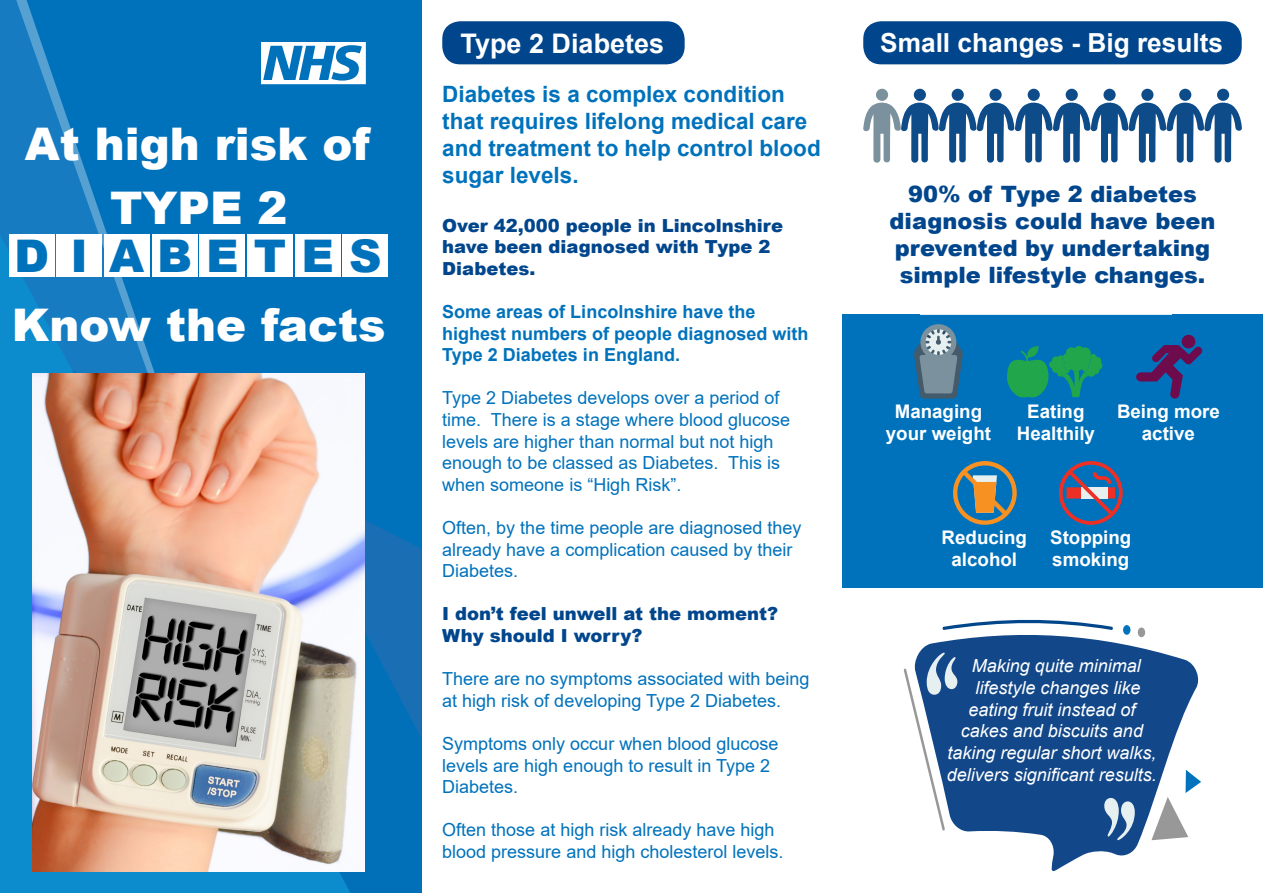
<style>
.page{position:relative;width:1263px;height:893px;background:#fff}
.page>*{position:absolute;margin:0;border:0;box-sizing:border-box;transform-origin:0 0}
.t1{font:900 45px "Arial";color:#fff}
.t2{font:900 45px "Arial";color:#0072bc}
.t3{font:700 27px "Arial";color:#fff}
.t4{font:700 26.25px "Arial";color:#fff}
.t5{font:700 22.5px/27px "Arial";color:#0072bc}
.t6{font:900 22.5px/27px "Arial";color:#01468c;text-align:center}
.t7{font:700 18.75px/22.5px "Arial";color:#fff;text-align:center}
.t8{font:18px/21.6px "Arial";color:#0072bc}
.t9{font:italic 18px "Arial";color:#fff}
.t10{font:900 18px/21.6px "Arial";color:#01468c}
.t11{font:700 18px/21.6px "Arial";color:#0072bc}
</style>
<div class="page">
<div style="left:842px;top:315px;width:77px;height:273px;background:#0072bc"></div>
<div style="left:863px;top:315px;width:400px;height:273px;background:#0072bc;border-radius:18px"></div>
<svg style="left:919px;top:629px;width:280px;height:242px;fill:#124889"></svg>
<svg style="left:942px;top:619px;width:171px;height:11px"></svg>
<svg style="left:1151px;top:770px;width:50px;height:70px"></svg>
<div style="left:1123px;top:625px;width:8px;height:10px;background:#0073bc;border-radius:50%"></div>
<div style="left:1137px;top:627px;width:8px;height:10px;background:#989898;border-radius:50%"></div>
<svg style="left:904px;top:653px;width:53px;height:178px"></svg>
<svg style="left:1104px;top:798px;width:31px;height:42px"></svg>
<div style="left:863px;top:21px;width:379px;height:43px;background:#01468c;border-radius:18px"></div>
<div style="left:914px;top:89px;width:12px;height:12px;background:#0d4b89;border-radius:50%"></div>
<div style="left:876px;top:89px;width:12px;height:12px;background:#7b919d;border-radius:50%"></div>
<svg style="left:1059px;top:461px;width:64px;height:64px"></svg>
<svg style="left:1136px;top:345px;width:66px;height:54px"></svg>
<div style="left:1182px;top:335px;width:13px;height:13px;background:#6e0b4c;border-radius:50%"></div>
<svg style="left:1007px;top:346px;width:96px;height:52px"></svg>
<svg style="left:953px;top:461px;width:64px;height:64px"></svg>
<svg style="left:914px;top:324px;width:49px;height:75px"></svg>
<div style="left:952px;top:89px;width:12px;height:12px;background:#0d4b89;border-radius:50%"></div>
<div style="left:989px;top:89px;width:13px;height:12px;background:#0d4b89;border-radius:50%"></div>
<div style="left:1028px;top:89px;width:12px;height:12px;background:#0d4b89;border-radius:50%"></div>
<div style="left:1066px;top:89px;width:12px;height:12px;background:#0d4b89;border-radius:50%"></div>
<div style="left:1103px;top:89px;width:13px;height:12px;background:#0d4b89;border-radius:50%"></div>
<div style="left:1141px;top:89px;width:12px;height:12px;background:#0d4b89;border-radius:50%"></div>
<div style="left:1179px;top:89px;width:12px;height:12px;background:#0d4b89;border-radius:50%"></div>
<div style="left:1217px;top:89px;width:12px;height:12px;background:#0d4b89;border-radius:50%"></div>
<svg style="left:863px;top:99px;width:379px;height:64px"></svg>
<svg style="left:0;top:0;width:421px;height:213px;background:#0574bd"></svg>
<svg style="left:0;top:213px;width:422px;height:680px;background:#0b7ac0"></svg>
<svg style="left:261px;top:43px;width:105px;height:41px"></svg>
<div style="left:9px;top:235px;width:45px;height:42px;background:#fff"></div>
<div style="left:56px;top:235px;width:46px;height:42px;background:#fff"></div>
<div style="left:104px;top:235px;width:46px;height:42px;background:#fff"></div>
<div style="left:152px;top:235px;width:45px;height:42px;background:#fff"></div>
<div style="left:200px;top:235px;width:45px;height:42px;background:#fff"></div>
<div style="left:247px;top:235px;width:46px;height:42px;background:#fff"></div>
<div style="left:295px;top:235px;width:45px;height:42px;background:#fff"></div>
<div style="left:342px;top:235px;width:46px;height:42px;background:#fff"></div>
<img style="left:33px;top:373px;width:332px;height:499px">
<div style="left:442px;top:21px;width:243px;height:43px;background:#01468c;border-radius:18px"></div>
<p class="t1" style="left:25px;top:111px;width:346px">At high risk of</p>
<p class="t1" style="left:110px;top:175px;width:179px">TYPE 2</p>
<p class="t2" style="left:14px;top:223px;width:37px">D</p>
<p class="t2" style="left:70px;top:223px;width:19px">I</p>
<p class="t2" style="left:109px;top:223px;width:274px">A B E T E S</p>
<p class="t1" style="left:12px;top:292px;width:375px">Know the facts</p>
<p class="t3" style="left:461px;top:24px;width:205px">Type 2 Diabetes</p>
<p class="t5" style="left:442px;top:81px;width:380px">Diabetes is a complex condition that requires lifelong medical care and treatment to help control blood sugar levels.</p>
<p class="t10" style="left:442px;top:214px;width:342px">Over 42,000 people in Lincolnshire have been diagnosed with Type 2<br>Diabetes.</p>
<p class="t11" style="left:442px;top:301px;width:368px">Some areas of Lincolnshire have the highest numbers of people diagnosed with<br>Type 2 Diabetes in England.</p>
<p class="t8" style="left:442px;top:387px;width:349px">Type 2 Diabetes develops over a period of time. There is a stage where blood glucose levels are higher than normal but not high enough to be classed as Diabetes. This is when someone is “High Risk”.</p>
<p class="t8" style="left:442px;top:517px;width:361px">Often, by the time people are diagnosed they already have a complication caused by their<br>Diabetes.</p>
<p class="t10" style="left:442px;top:603px;width:337px">I don’t feel unwell at the moment?</p>
<p class="t10" style="left:442px;top:624px;width:202px">Why should I worry?</p>
<p class="t8" style="left:442px;top:668px;width:369px">There are no symptoms associated with being at high risk of developing Type 2 Diabetes.</p>
<p class="t8" style="left:442px;top:733px;width:338px">Symptoms only occur when blood glucose levels are high enough to result in Type 2<br>Diabetes.</p>
<p class="t8" style="left:442px;top:819px;width:343px">Often those at high risk already have high blood pressure and high cholesterol levels.</p>
<p class="t4" style="left:880px;top:25px;width:344px">Small changes - Big results</p>
<p class="t6" style="left:889px;top:180px;width:327px">90% of Type 2 diabetes diagnosis could have been prevented by undertaking simple lifestyle changes.</p>
<p class="t7" style="left:895px;top:400px;width:89px">Managing</p>
<p class="t7" style="left:886px;top:423px;width:107px">your weight</p>
<p class="t7" style="left:1017px;top:400px;width:80px">Eating<br>Healthily</p>
<p class="t7" style="left:1117px;top:400px;width:104px">Being more active</p>
<p class="t7" style="left:941px;top:526px;width:87px">Reducing alcohol</p>
<p class="t7" style="left:1050px;top:526px;width:83px">Stopping</p>
<p class="t7" style="left:1052px;top:549px;width:79px">smoking</p>
<p class="t9" style="left:972px;top:654px;width:171px">Making quite minimal</p>
<p class="t9" style="left:975px;top:676px;width:167px">lifestyle changes like</p>
<p class="t9" style="left:968px;top:698px;width:169px">eating fruit instead of</p>
<p class="t9" style="left:961px;top:719px;width:184px">cakes and biscuits and</p>
<p class="t9" style="left:947px;top:741px;width:211px">taking regular short walks,</p>
<p class="t9" style="left:947px;top:762px;width:211px">delivers significant results.</p>
</div>
